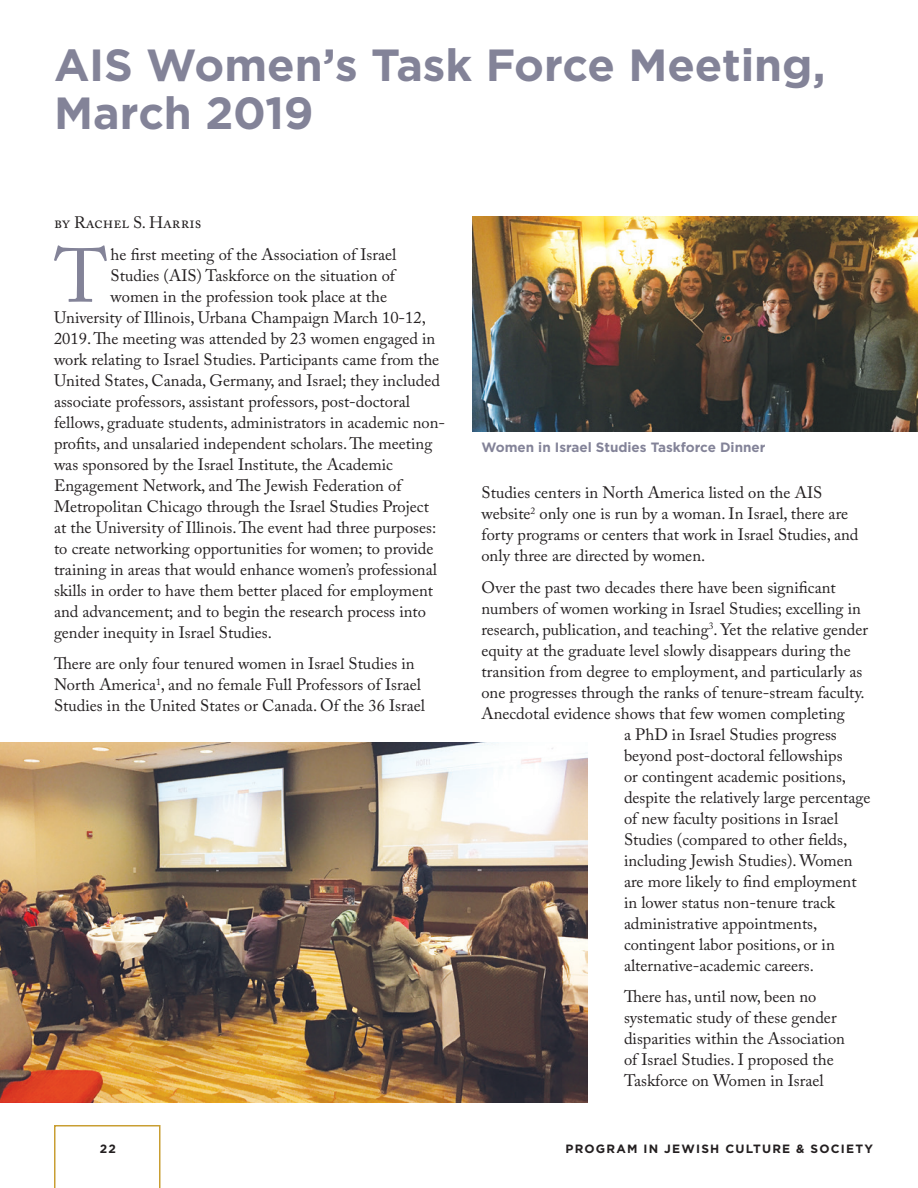
<style>
.page{position:relative;width:918px;height:1188px;background:#fff}
.page>*{position:absolute;margin:0;border:0;box-sizing:border-box;transform-origin:0 0}
.Drop_Cap_Paragraph{font:75.6px "Adobe Caslon Pro";color:#838398}
.B_Head{font:700 45px/48px "Gotham";letter-spacing:-.005em;color:#838398}
.Text{font:16.5px/21px "Adobe Caslon Pro";color:#231f20}
.Drop_Cap_Paragraph-2{font:16.5px "Adobe Caslon Pro";color:#231f20}
.Byline_Beginning{font:16.5px "Adobe Caslon Pro";color:#231f20}
.t1{font:700 13.5px "Gotham";color:#838398}
.t2{font:700 12px "Gotham";letter-spacing:.1em;color:#231f20}
</style>
<div class="page">
<img style="left:472px;top:216px;width:446px;height:215px">
<img style="left:0;top:742px;width:588px;height:360px">
<svg style="left:54px;top:1125px;width:106px;height:63px"></svg>
<p class="B_Head" style="left:54px;top:41px;width:773px">AIS Women’s Task Force Meeting,<br>March 2019</p>
<p class="Byline_Beginning" style="left:54px;top:213px;width:149px">by Rachel S. Harris</p>
<p class="Drop_Cap_Paragraph" style="left:55px;top:231px;width:55px">T</p>
<p class="Drop_Cap_Paragraph-2" style="left:111px;top:244px;width:287px">he first meeting of the Association of Israel</p>
<p class="Drop_Cap_Paragraph-2" style="left:111px;top:265px;width:286px">Studies (AIS) Taskforce on the situation of</p>
<p class="Drop_Cap_Paragraph-2" style="left:111px;top:286px;width:278px">women in the profession took place at the</p>
<p class="Drop_Cap_Paragraph-2" style="left:54px;top:307px;width:373px">University of Illinois, Urbana Champaign March 10-12,</p>
<p class="Drop_Cap_Paragraph-2" style="left:54px;top:328px;width:383px">2019. The meeting was attended by 23 women engaged in</p>
<p class="Drop_Cap_Paragraph-2" style="left:54px;top:349px;width:387px">work relating to Israel Studies. Participants came from the</p>
<p class="Drop_Cap_Paragraph-2" style="left:54px;top:370px;width:387px">United States, Canada, Germany, and Israel; they included</p>
<p class="Drop_Cap_Paragraph-2" style="left:54px;top:391px;width:358px">associate professors, assistant professors, post-doctoral</p>
<p class="Drop_Cap_Paragraph-2" style="left:54px;top:412px;width:393px">fellows, graduate students, administrators in academic non-</p>
<p class="Drop_Cap_Paragraph-2" style="left:54px;top:433px;width:380px">profits, and unsalaried independent scholars. The meeting</p>
<p class="Drop_Cap_Paragraph-2" style="left:54px;top:454px;width:340px">was sponsored by the Israel Institute, the Academic</p>
<p class="Drop_Cap_Paragraph-2" style="left:54px;top:475px;width:349px">Engagement Network, and The Jewish Federation of</p>
<p class="Drop_Cap_Paragraph-2" style="left:54px;top:496px;width:376px">Metropolitan Chicago through the Israel Studies Project</p>
<p class="Drop_Cap_Paragraph-2" style="left:54px;top:517px;width:384px">at the University of Illinois. The event had three purposes:</p>
<p class="Drop_Cap_Paragraph-2" style="left:54px;top:538px;width:381px">to create networking opportunities for women; to provide</p>
<p class="Drop_Cap_Paragraph-2" style="left:54px;top:559px;width:384px">training in areas that would enhance women’s professional</p>
<p class="Drop_Cap_Paragraph-2" style="left:54px;top:580px;width:381px">skills in order to have them better placed for employment</p>
<p class="Drop_Cap_Paragraph-2" style="left:54px;top:601px;width:374px">and advancement; and to begin the research process into</p>
<p class="Drop_Cap_Paragraph-2" style="left:54px;top:622px;width:219px">gender inequity in Israel Studies.</p>
<p class="Text" style="left:54px;top:653px;width:373px">There are only four tenured women in Israel Studies in<br>North America<sup>1</sup>, and no female Full Professors of Israel<br>Studies in the United States or Canada. Of the 36 Israel</p>
<p class="t1" style="left:482px;top:438px;width:285px">Women in Israel Studies Taskforce Dinner</p>
<p class="Text" style="left:482px;top:482px;width:378px">Studies centers in North America listed on the AIS website<sup>2</sup> only one is run by a woman. In Israel, there are forty programs or centers that work in Israel Studies, and only three are directed by women.</p>
<p class="Text" style="left:482px;top:576px;width:356px">Over the past two decades there have been significant</p>
<p class="Text" style="left:482px;top:597px;width:381px">numbers of women working in Israel Studies; excelling in</p>
<p class="Text" style="left:482px;top:618px;width:388px">research, publication, and teaching<sup>3</sup>. Yet the relative gender</p>
<p class="Text" style="left:482px;top:639px;width:371px">equity at the graduate level slowly disappears during the</p>
<p class="Text" style="left:482px;top:660px;width:382px">transition from degree to employment, and particularly as</p>
<p class="Text" style="left:482px;top:681px;width:385px">one progresses through the ranks of tenure-stream faculty.</p>
<p class="Text" style="left:482px;top:702px;width:365px">Anecdotal evidence shows that few women completing</p>
<p class="Text" style="left:624px;top:723px;width:214px">a PhD in Israel Studies progress</p>
<p class="Text" style="left:624px;top:744px;width:220px">beyond post-doctoral fellowships</p>
<p class="Text" style="left:624px;top:765px;width:224px">or contingent academic positions,</p>
<p class="Text" style="left:624px;top:786px;width:248px">despite the relatively large percentage</p>
<p class="Text" style="left:624px;top:807px;width:216px">of new faculty positions in Israel</p>
<p class="Text" style="left:624px;top:828px;width:225px">Studies (compared to other fields,</p>
<p class="Text" style="left:624px;top:849px;width:230px">including Jewish Studies). Women</p>
<p class="Text" style="left:624px;top:870px;width:234px">are more likely to find employment</p>
<p class="Text" style="left:624px;top:891px;width:213px">in lower status non-tenure track</p>
<p class="Text" style="left:624px;top:912px;width:195px">administrative appointments,</p>
<p class="Text" style="left:624px;top:933px;width:212px">contingent labor positions, or in</p>
<p class="Text" style="left:624px;top:954px;width:191px">alternative-academic careers.</p>
<p class="Text" style="left:624px;top:986px;width:223px">There has, until now, been no systematic study of these gender disparities within the Association of Israel Studies. I proposed the<br>Taskforce on Women in Israel</p>
<p class="t2" style="left:100px;top:1140px;width:18px">22</p>
<p class="t2" style="left:565px;top:1140px;width:309px">PROGRAM IN JEWISH CULTURE &amp; SOCIETY</p>
</div>
